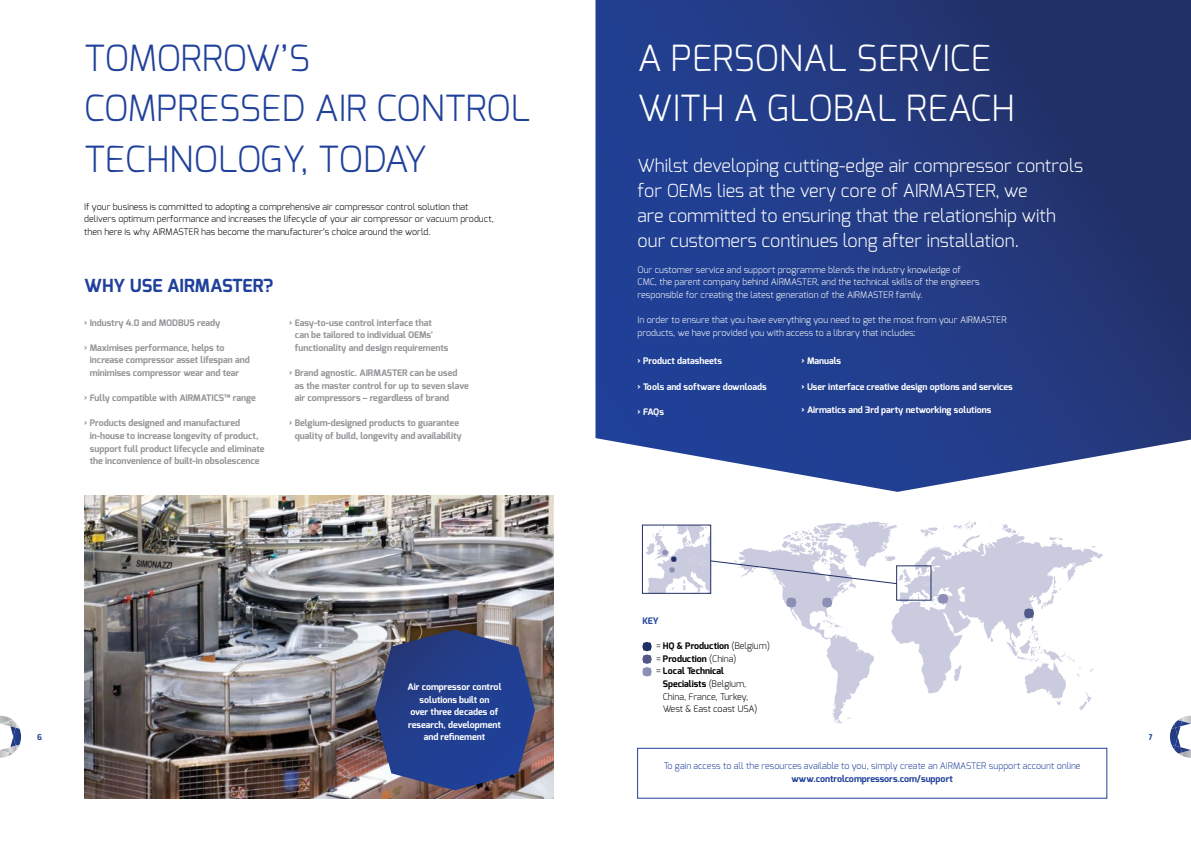
<style>
.page{position:relative;width:1191px;height:842px;background:#fff}
.page>*{position:absolute;margin:0;border:0;box-sizing:border-box;transform-origin:0 0}
.t1{font:300 36px/50.4px "Exo";color:#20419b}
.t2{font:300 36px/50.4px "Exo";color:#fff}
.t3{font:300 18px/25.2px "Exo";color:#fff}
.t4{font:700 18px "Exo";color:#20419b}
.t5{font:700 9px/12.6px "Exo";color:#939598}
.t6{font:300 9px/12.6px "Exo";color:#fff}
.t7{font:300 9px/12.6px "Exo";color:#000}
.t8{font:700 9px/12.6px "Exo";color:#fff;text-align:center}
.t9{font:300 9px "Exo";color:#20419b}
.t10{font:700 9px "Exo";color:#000}
.t11{font:700 9px "Exo";color:#20419b}
.t12{font:700 8px "Exo";color:#20419b}
.s1{font-weight:300}
</style>
<div class="page">
<svg style="left:595px;top:0;width:596px;height:492px;background:#2e4489"></svg>
<img style="left:84px;top:496px;width:469px;height:302px">
<svg style="left:374px;top:630px;width:161px;height:160px;background:#384a88"></svg>
<div style="left:637px;top:748px;width:470px;height:51px;border:1px solid #20419b"></div>
<svg style="left:789px;top:521px;width:314px;height:203px"></svg>
<svg style="left:921px;top:581px;width:13px;height:5px"></svg>
<svg style="left:938px;top:594px;width:10px;height:10px"></svg>
<svg style="left:1024px;top:608px;width:10px;height:10px"></svg>
<svg style="left:642px;top:525px;width:255px;height:82px"></svg>
<svg style="left:642px;top:642px;width:9px;height:34px"></svg>
<svg style="left:0;top:716px;width:21px;height:42px"></svg>
<svg style="left:1170px;top:716px;width:21px;height:42px"></svg>
<h1 class="t1" style="left:84px;top:33px;width:448px">TOMORROW’S<br>COMPRESSED AIR CONTROL<br>TECHNOLOGY, TODAY</h1>
<p class="t7" style="left:84px;top:200px;width:411px">If your business is committed to adopting a comprehensive air compressor control solution that delivers optimum performance and increases the lifecycle of your air compressor or vacuum product, then here is why AIRMASTER has become the manufacturer’s choice around the world.</p>
<h2 class="t4" style="left:84px;top:274px;width:191px">WHY USE AIRMASTER?</h2>
<p class="t5" style="left:84px;top:316px;width:138px">› Industry 4.0 and MODBUS ready</p>
<p class="t5" style="left:90px;top:341px;width:161px;text-indent:-6px">› Maximises performance, helps to increase compressor asset lifespan and minimises compressor wear and tear</p>
<p class="t5" style="left:84px;top:392px;width:173px">› Fully compatible with AIRMATICS™ range</p>
<p class="t5" style="left:90px;top:417px;width:176px;text-indent:-6px">› Products designed and manufactured in-house to increase longevity of product, support full product lifecycle and eliminate the inconvenience of built-in obsolescence</p>
<p class="t5" style="left:295px;top:316px;width:155px;text-indent:-6px">› Easy-to-use control interface that<br>can be tailored to individual OEMs’ functionality and design requirements</p>
<p class="t5" style="left:295px;top:366px;width:175px;text-indent:-6px">› Brand agnostic. AIRMASTER can be used as the master control for up to seven slave air compressors – regardless of brand</p>
<p class="t5" style="left:289px;top:417px;width:174px;text-align:right">› Belgium-designed products to guarantee quality of build, longevity and availability</p>
<h1 class="t2" style="left:637px;top:33px;width:378px">A PERSONAL SERVICE<br>WITH A GLOBAL REACH</h1>
<h2 class="t3" style="left:637px;top:153px;width:447px">Whilst developing cutting-edge air compressor controls for OEMs lies at the very core of AIRMASTER, we<br>are committed to ensuring that the relationship with our customers continues long after installation.</h2>
<p class="t6" style="left:637px;top:263px;width:343px">Our customer service and support programme blends the industry knowledge of<br>CMC, the parent company behind AIRMASTER, and the technical skills of the engineers responsible for creating the latest generation of the AIRMASTER family.</p>
<p class="t6" style="left:637px;top:313px;width:370px">In order to ensure that you have everything you need to get the most from your AIRMASTER products, we have provided you with access to a library that includes:</p>
<p class="t8" style="left:637px;top:355px;width:86px">› Product datasheets</p>
<p class="t8" style="left:637px;top:380px;width:130px">› Tools and software downloads</p>
<p class="t8" style="left:637px;top:405px;width:28px">› FAQs</p>
<p class="t8" style="left:801px;top:355px;width:41px">› Manuals</p>
<p class="t8" style="left:801px;top:380px;width:213px">› User interface creative design options and services</p>
<p class="t8" style="left:801px;top:404px;width:191px">› Airmatics and 3rd party networking solutions</p>
<p class="t11" style="left:642px;top:615px;width:18px">KEY</p>
<p class="t10" style="left:656px;top:640px;width:115px"><span class="s1">=</span> HQ &amp; Production <span class="s1">(Belgium)</span></p>
<p class="t10" style="left:656px;top:653px;width:82px"><span class="s1">=</span> Production <span class="s1">(China)</span></p>
<p class="t10" style="left:656px;top:665px;width:69px"><span class="s1">=</span> Local Technical</p>
<p class="t10" style="left:663px;top:678px;width:85px">Specialists <span class="s1">(Belgium,</span></p>
<p class="t7" style="left:663px;top:690px;width:87px">China, France, Turkey,</p>
<p class="t7" style="left:663px;top:703px;width:96px">West &amp; East coast USA)</p>
<p class="t8" style="left:407px;top:680px;width:95px">Air compressor control solutions built on<br>over three decades of research, development and refinement</p>
<p class="t12" style="left:37px;top:732px;width:6px">6</p>
<p class="t12" style="left:1148px;top:732px;width:6px">7</p>
<p class="t9" style="left:663px;top:760px;width:418px">To gain access to all the resources available to you, simply create an AIRMASTER support account online</p>
<p class="t11" style="left:791px;top:773px;width:163px">www.controlcompressors.com/support</p>
</div>
